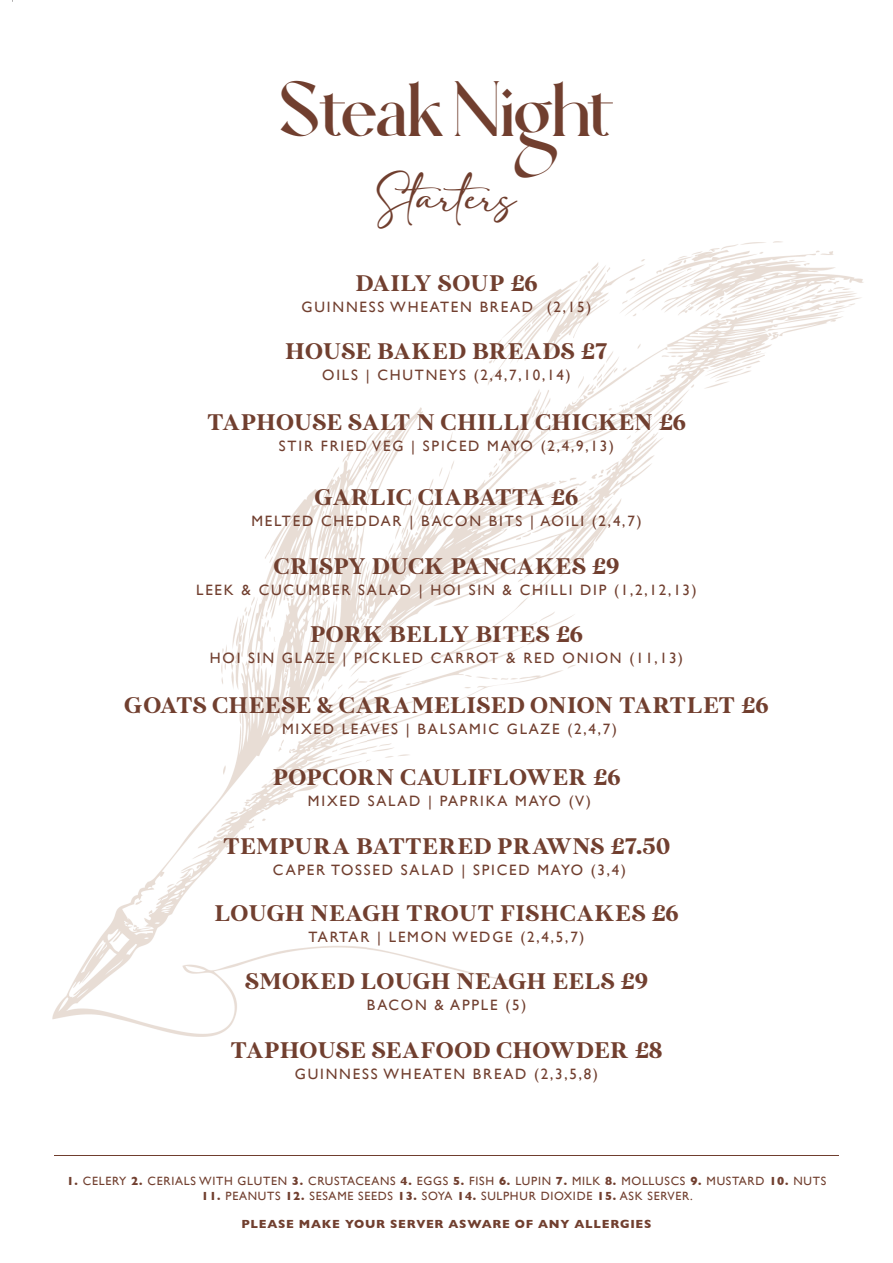
<style>
.page{position:relative;width:893px;height:1263px;background:#fff}
.page>*{position:absolute;margin:0;border:0;box-sizing:border-box;transform-origin:0 0}
.t1{font:39px "Ahganirya Personal Use";color:#713f2f}
.t2{font:30px "adelia";color:#703e2e}
.t3{font:22.5px "MADE Sunflower";letter-spacing:.05em;color:#713f2f}
.t4{font:15px "Gill Sans";letter-spacing:.12em;color:#713f2f}
.t5{font:12px "Gill Sans";letter-spacing:.06em;color:#713f2f}
.t6{font:700 12px "Gill Sans";letter-spacing:.06em;color:#713f2f}
.s1{font-weight:700}
</style>
<div class="page">
<img style="left:12px;top:0;width:723px;height:735px">
<img style="left:735px;top:241px;width:129px;height:135px">
<img style="left:52px;top:735px;width:315px;height:302px">
<hr style="left:54px;top:1155px;width:785px;height:1px;background:#703e2e">
<h1 class="t1" style="left:280px;top:99px;width:334px">Steak Night</h1>
<h2 class="t2" style="left:377px;top:182px;width:141px">Starters</h2>
<h3 class="t3" style="left:356px;top:271px;width:183px">DAILY SOUP £6</h3>
<p class="t4" style="left:302px;top:299px;width:291px">GUINNESS WHEATEN BREAD (2,15)</p>
<h3 class="t3" style="left:286px;top:339px;width:323px">HOUSE BAKED BREADS £7</h3>
<p class="t4" style="left:322px;top:366px;width:250px">OILS | CHUTNEYS (2,4,7,10,14)</p>
<h3 class="t3" style="left:207px;top:410px;width:480px">TAPHOUSE SALT N CHILLI CHICKEN £6</h3>
<p class="t4" style="left:279px;top:437px;width:337px">STIR FRIED VEG | SPICED MAYO (2,4,9,13)</p>
<h3 class="t3" style="left:315px;top:485px;width:264px">GARLIC CIABATTA £6</h3>
<p class="t4" style="left:251px;top:512px;width:392px">MELTED CHEDDAR | BACON BITS | AOILI (2,4,7)</p>
<h3 class="t3" style="left:274px;top:554px;width:346px">CRISPY DUCK PANCAKES £9</h3>
<p class="t4" style="left:196px;top:581px;width:502px">LEEK &amp; CUCUMBER SALAD | HOI SIN &amp; CHILLI DIP (1,2,12,13)</p>
<h3 class="t3" style="left:310px;top:621px;width:274px">PORK BELLY BITES £6</h3>
<p class="t4" style="left:210px;top:649px;width:475px">HOI SIN GLAZE | PICKLED CARROT &amp; RED ONION (11,13)</p>
<h3 class="t3" style="left:125px;top:693px;width:644px">GOATS CHEESE &amp; CARAMELISED ONION TARTLET £6</h3>
<p class="t4" style="left:282px;top:720px;width:336px">MIXED LEAVES | BALSAMIC GLAZE (2,4,7)</p>
<h3 class="t3" style="left:273px;top:764px;width:348px">POPCORN CAULIFLOWER £6</h3>
<p class="t4" style="left:308px;top:792px;width:285px">MIXED SALAD | PAPRIKA MAYO (V)</p>
<h3 class="t3" style="left:223px;top:833px;width:447px">TEMPURA BATTERED PRAWNS £7.50</h3>
<p class="t4" style="left:273px;top:861px;width:355px">CAPER TOSSED SALAD | SPICED MAYO (3,4)</p>
<h3 class="t3" style="left:215px;top:901px;width:465px">LOUGH NEAGH TROUT FISHCAKES £6</h3>
<p class="t4" style="left:308px;top:928px;width:277px">TARTAR | LEMON WEDGE (2,4,5,7)</p>
<h3 class="t3" style="left:246px;top:968px;width:403px">SMOKED LOUGH NEAGH EELS £9</h3>
<p class="t4" style="left:367px;top:996px;width:161px">BACON &amp; APPLE (5)</p>
<h3 class="t3" style="left:231px;top:1037px;width:432px">TAPHOUSE SEAFOOD CHOWDER £8</h3>
<p class="t4" style="left:295px;top:1065px;width:305px">GUINNESS WHEATEN BREAD (2,3,5,8)</p>
<p class="t5" style="left:67px;top:1174px;width:761px"><span class="s1">1.</span> CELERY <span class="s1">2.</span> CERIALS WITH GLUTEN <span class="s1">3.</span> CRUSTACEANS <span class="s1">4.</span> EGGS <span class="s1">5.</span> FISH <span class="s1">6.</span> LUPIN <span class="s1">7.</span> MILK <span class="s1">8.</span> MOLLUSCS <span class="s1">9.</span> MUSTARD <span class="s1">10.</span> NUTS</p>
<p class="t5" style="left:202px;top:1188px;width:493px"><span class="s1">11.</span> PEANUTS <span class="s1">12.</span> SESAME SEEDS <span class="s1">13.</span> SOYA <span class="s1">14.</span> SULPHUR DIOXIDE <span class="s1">15.</span> ASK SERVER.</p>
<p class="t6" style="left:242px;top:1215px;width:411px">PLEASE MAKE YOUR SERVER ASWARE OF ANY ALLERGIES</p>
</div>
